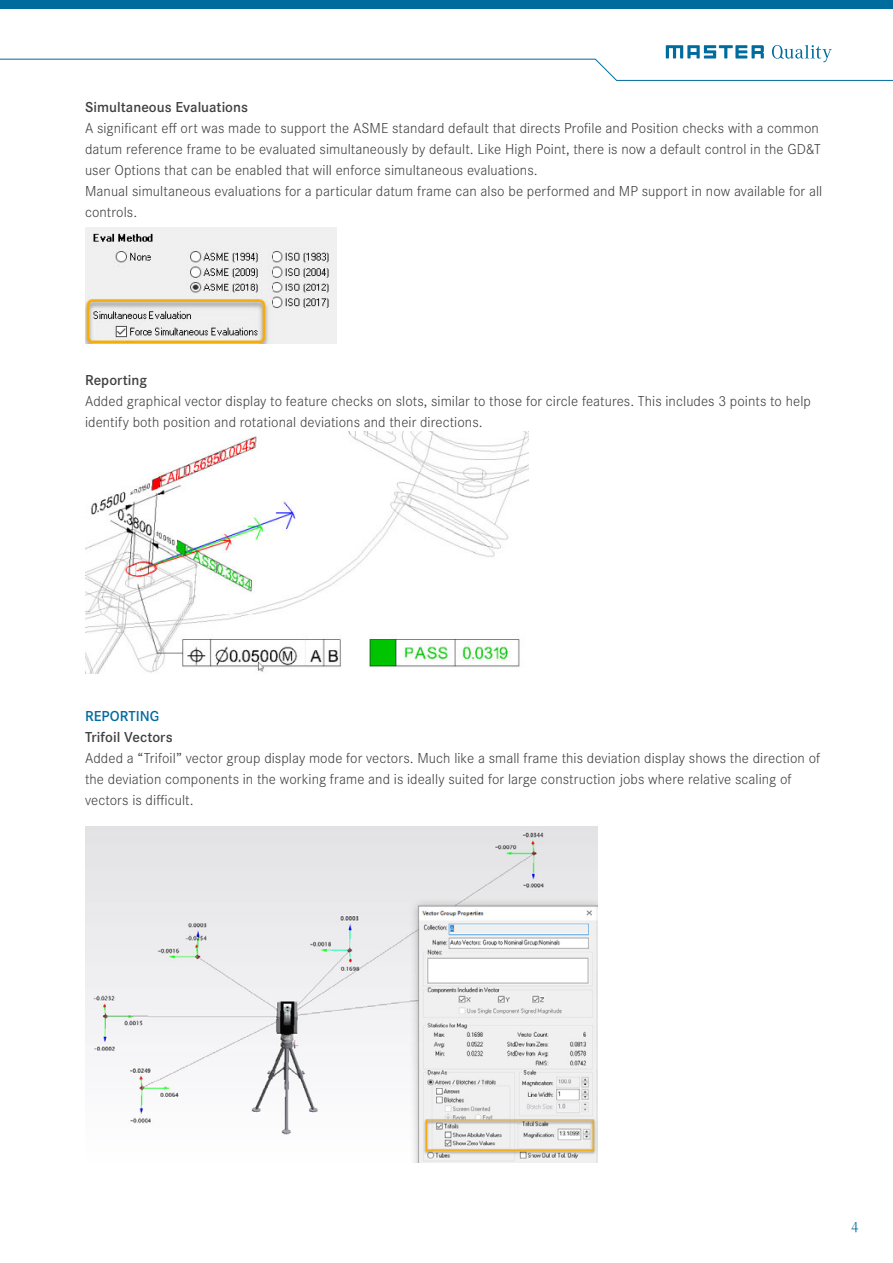
<style>
.page{position:relative;width:893px;height:1263px;background:#fff}
.page>*{position:absolute;margin:0;border:0;box-sizing:border-box;transform-origin:0 0}
.t1{font:300 15px/21px "Corporate S";letter-spacing:.005em;color:#404042}
.t2{font:600 15px "Corporate S";color:#404042}
.t3{font:600 15px "Corporate S";color:#006b9d}
.t4{font:300 15px "Corporate A";color:#006b9d}
</style>
<div class="page">
<svg style="left:0;top:45px;width:893px;height:36px"></svg>
<div style="left:0;top:0;width:893px;height:9px;background:#006b9d"></div>
<img style="left:85px;top:227px;width:252px;height:116px">
<img style="left:85px;top:431px;width:443px;height:243px">
<img style="left:85px;top:826px;width:513px;height:337px">
<p class="t2" style="left:85px;top:97px;width:165px">Simultaneous Evaluations</p>
<p class="t1" style="left:85px;top:117px;width:739px">A significant eff ort was made to support the ASME standard default that directs Profile and Position checks with a common datum reference frame to be evaluated simultaneously by default. Like High Point, there is now a default control in the GD&amp;T user Options that can be enabled that will enforce simultaneous evaluations.<br>Manual simultaneous evaluations for a particular datum frame can also be performed and MP support in now available for all controls.</p>
<p class="t2" style="left:85px;top:370px;width:64px">Reporting</p>
<p class="t1" style="left:85px;top:390px;width:727px">Added graphical vector display to feature checks on slots, similar to those for circle features. This includes 3 points to help identify both position and rotational deviations and their directions.</p>
<p class="t3" style="left:85px;top:706px;width:76px">REPORTING</p>
<p class="t2" style="left:85px;top:727px;width:89px">Trifoil Vectors</p>
<p class="t1" style="left:85px;top:747px;width:737px">Added a “Trifoil” vector group display mode for vectors. Much like a small frame this deviation display shows the direction of the deviation components in the working frame and is ideally suited for large construction jobs where relative scaling of vectors is difficult.</p>
<p class="t4" style="left:851px;top:1217px;width:9px">4</p>
</div>
